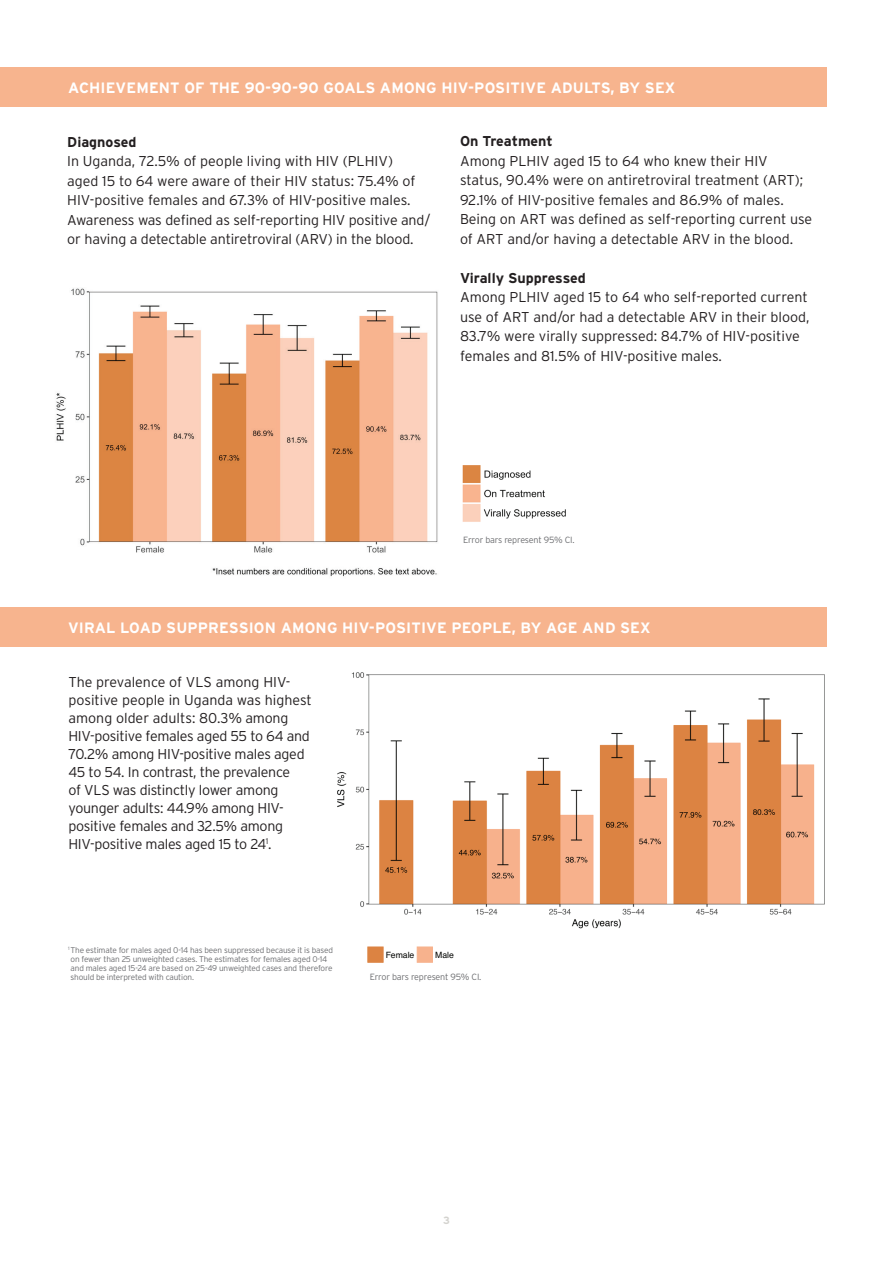
<style>
.page{position:relative;width:893px;height:1263px;background:#fff}
.page>*{position:absolute;margin:0;border:0;box-sizing:border-box;transform-origin:0 0}
.t1{font:700 15px "Interstate";letter-spacing:.01em;color:#fff}
.t2{font:300 14.25px/19.5px "Interstate";letter-spacing:-.01em;color:#231f20}
.t3{font:700 14.25px "Interstate";color:#231f20}
.t4{font:10.65px "Helvetica";color:#040503}
.t5{font:700 10.5px "Interstate";color:#d4d3cf}
.t6{font:300 9px "Interstate";letter-spacing:-.025em;color:#6c6d70}
.t7{font:8.85px "Helvetica";color:#4c4c4c}
.t8{font:8.7px "Helvetica";color:#040503}
.t9{font:300 8.25px/9px "Interstate";letter-spacing:-.02em;color:#6c6d70}
</style>
<div class="page">
<div style="left:0;top:607px;width:826px;height:39px;background:#f7b48e"></div>
<div style="left:367px;top:946px;width:17px;height:17px;background:#dc8342;border:1px solid #dc8342"></div>
<div style="left:417px;top:946px;width:16px;height:17px;background:#f7b28d;border:1px solid #f7b28d"></div>
<img style="left:337px;top:672px;width:488px;height:257px">
<div style="left:0;top:68px;width:826px;height:39px;background:#f7b48e"></div>
<img style="left:56px;top:288px;width:382px;height:289px">
<img style="left:462px;top:465px;width:104px;height:57px">
<p class="t1" style="left:68px;top:79px;width:609px">ACHIEVEMENT OF THE 90-90-90 GOALS AMONG HIV-POSITIVE ADULTS, BY SEX</p>
<p class="t3" style="left:67px;top:134px;width:71px">Diagnosed</p>
<p class="t2" style="left:67px;top:151px;width:365px">In Uganda, 72.5% of people living with HIV (PLHIV)<br>aged 15 to 64 were aware of their HIV status: 75.4% of HIV-positive females and 67.3% of HIV-positive males.<br>Awareness was defined as self-reporting HIV positive and/ or having a detectable antiretroviral (ARV) in the blood.</p>
<p class="t3" style="left:460px;top:134px;width:94px">On Treatment</p>
<p class="t2" style="left:460px;top:151px;width:354px">Among PLHIV aged 15 to 64 who knew their HIV status, 90.4% were on antiretroviral treatment (ART); 92.1% of HIV-positive females and 86.9% of males.<br>Being on ART was defined as self-reporting current use of ART and/or having a detectable ARV in the blood.</p>
<p class="t3" style="left:460px;top:270px;width:127px">Virally Suppressed</p>
<p class="t2" style="left:460px;top:288px;width:351px">Among PLHIV aged 15 to 64 who self-reported current use of ART and/or had a detectable ARV in their blood, 83.7% were virally suppressed: 84.7% of HIV-positive females and 81.5% of HIV-positive males.</p>
<p class="t6" style="left:463px;top:534px;width:113px">Error bars represent 95% CI.</p>
<p class="t1" style="left:68px;top:619px;width:584px">VIRAL LOAD SUPPRESSION AMONG HIV-POSITIVE PEOPLE, BY AGE AND SEX</p>
<p class="t2" style="left:68px;top:672px;width:245px;line-height:18px">The prevalence of VLS among HIV&shy;positive people in Uganda was highest among older adults: 80.3% among HIV-positive females aged 55 to 64 and 70.2% among HIV-positive males aged 45 to 54. In contrast, the prevalence<br>of VLS was distinctly lower among younger adults: 44.9% among HIV&shy;positive females and 32.5% among HIV-positive males aged 15 to 24<sup>1</sup>.</p>
<p class="t7" style="left:163px;top:715px;width:11px">75</p>
<p class="t4" style="left:144px;top:832px;width:97px;rotate:-90deg">VLS Prevalence (%)</p>
<p class="t7" style="left:163px;top:832px;width:11px">25</p>
<p class="t9" style="left:71px;top:946px;width:264px;text-indent:-3px"><sup>1</sup> The estimate for males aged 0-14 has been suppressed because it is based on fewer than 25 unweighted cases. The estimates for females aged 0-14 and males aged 15-24 are based on 25-49 unweighted cases and therefore should be interpreted with caution.</p>
<p class="t8" style="left:386px;top:948px;width:30px">Female</p>
<p class="t8" style="left:435px;top:948px;width:20px">Male</p>
<p class="t6" style="left:370px;top:972px;width:113px">Error bars represent 95% CI.</p>
<p class="t5" style="left:443px;top:1214px;width:8px">3</p>
</div>
